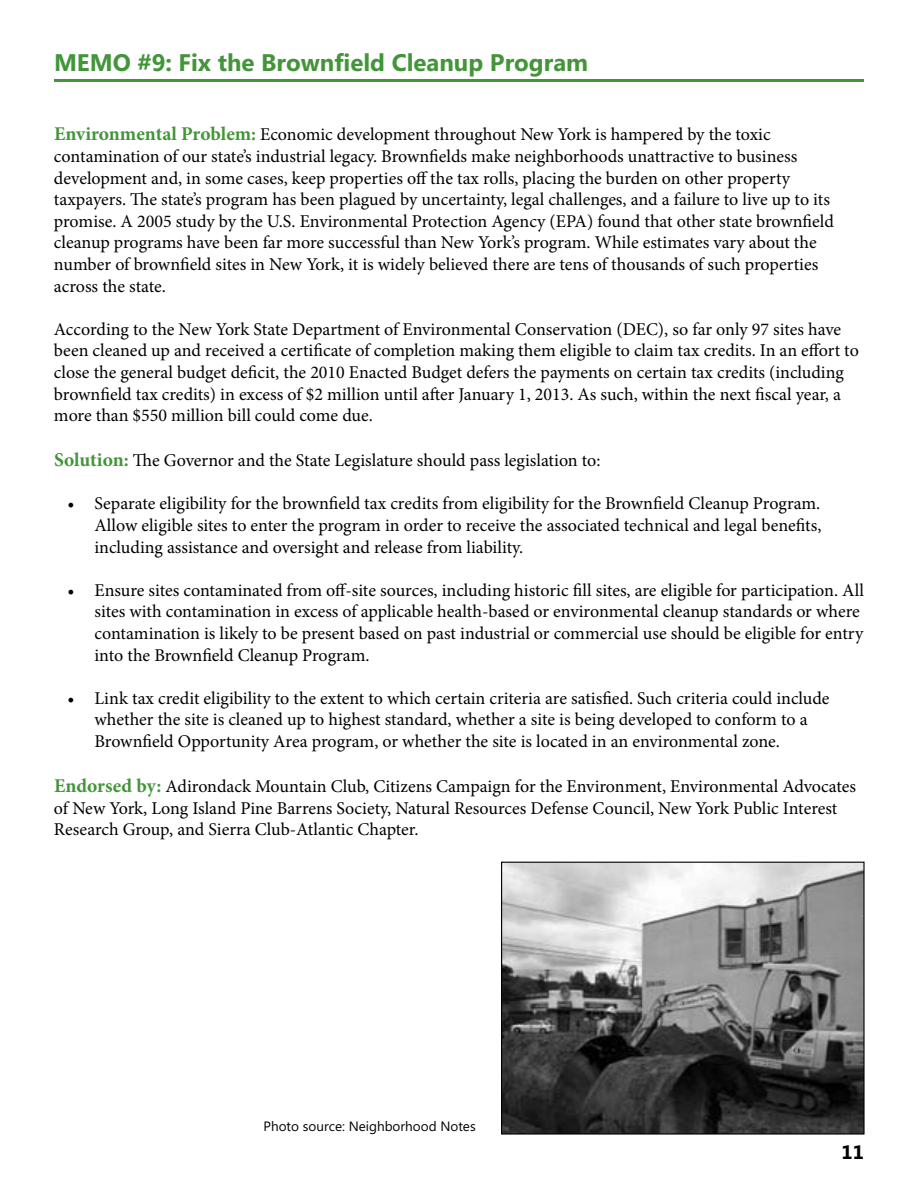
<style>
.page{position:relative;width:918px;height:1188px;background:#fff}
.page>*{position:absolute;margin:0;border:0;box-sizing:border-box;transform-origin:0 0}
.t1{font:700 24px "Microsoft Phags Pa";color:#439539}
.t2{font:700 19.5px "Microsoft Phags Pa";color:#000}
.t3{font:18px/21.6px "Minion Pro";color:#000}
.t4{font:13.5px "Microsoft Phags Pa";color:#000}
.s1{font-weight:700;font-size:19.5px;color:#439539}
</style>
<div class="page">
<hr style="left:54px;top:79px;width:810px;height:3px;background:#439539">
<img style="left:503px;top:864px;width:360px;height:269px">
<div style="left:501px;top:862px;width:364px;height:273px;border:1px solid #000"></div>
<h1 class="t1" style="left:54px;top:46px;width:536px">MEMO #9: Fix the Brownfield Cleanup Program</h1>
<p class="t3" style="left:54px;top:124px;width:781px"><span class="s1">Environmental Problem:</span> Economic development throughout New York is hampered by the toxic contamination of our state’s industrial legacy. Brownfields make neighborhoods unattractive to business development and, in some cases, keep properties off the tax rolls, placing the burden on other property taxpayers. The state’s program has been plagued by uncertainty, legal challenges, and a failure to live up to its promise. A 2005 study by the U.S. Environmental Protection Agency (EPA) found that other state brownfield cleanup programs have been far more successful than New York’s program. While estimates vary about the number of brownfield sites in New York, it is widely believed there are tens of thousands of such properties across the state.</p>
<p class="t3" style="left:54px;top:318px;width:806px">According to the New York State Department of Environmental Conservation (DEC), so far only 97 sites have been cleaned up and received a certificate of completion making them eligible to claim tax credits. In an effort to close the general budget deficit, the 2010 Enacted Budget defers the payments on certain tax credits (including brownfield tax credits) in excess of $2 million until after January 1, 2013. As such, within the next fiscal year, a more than $550 million bill could come due.</p>
<p class="t3" style="left:54px;top:450px;width:548px"><span class="s1">Solution:</span> The Governor and the State Legislature should pass legislation to:</p>
<p class="t3" style="left:95px;top:493px;width:729px;text-align:justify;text-indent:-27px">• Separate eligibility for the brownfield tax credits from eligibility for the Brownfield Cleanup Program.<br>Allow eligible sites to enter the program in order to receive the associated technical and legal benefits, including assistance and oversight and release from liability.</p>
<p class="t3" style="left:95px;top:579px;width:771px;text-indent:-27px">• Ensure sites contaminated from off-site sources, including historic fill sites, are eligible for participation. All sites with contamination in excess of applicable health-based or environmental cleanup standards or where contamination is likely to be present based on past industrial or commercial use should be eligible for entry into the Brownfield Cleanup Program.</p>
<p class="t3" style="left:95px;top:687px;width:737px;text-indent:-27px">• Link tax credit eligibility to the extent to which certain criteria are satisfied. Such criteria could include whether the site is cleaned up to highest standard, whether a site is being developed to conform to a<br>Brownfield Opportunity Area program, or whether the site is located in an environmental zone.</p>
<p class="t3" style="left:54px;top:776px;width:804px"><span class="s1">Endorsed by:</span> Adirondack Mountain Club, Citizens Campaign for the Environment, Environmental Advocates of New York, Long Island Pine Barrens Society, Natural Resources Defense Council, New York Public Interest<br>Research Group, and Sierra Club-Atlantic Chapter.</p>
<p class="t4" style="left:264px;top:1117px;width:214px">Photo source: Neighborhood Notes</p>
<p class="t2" style="left:842px;top:1138px;width:24px">11</p>
</div>
